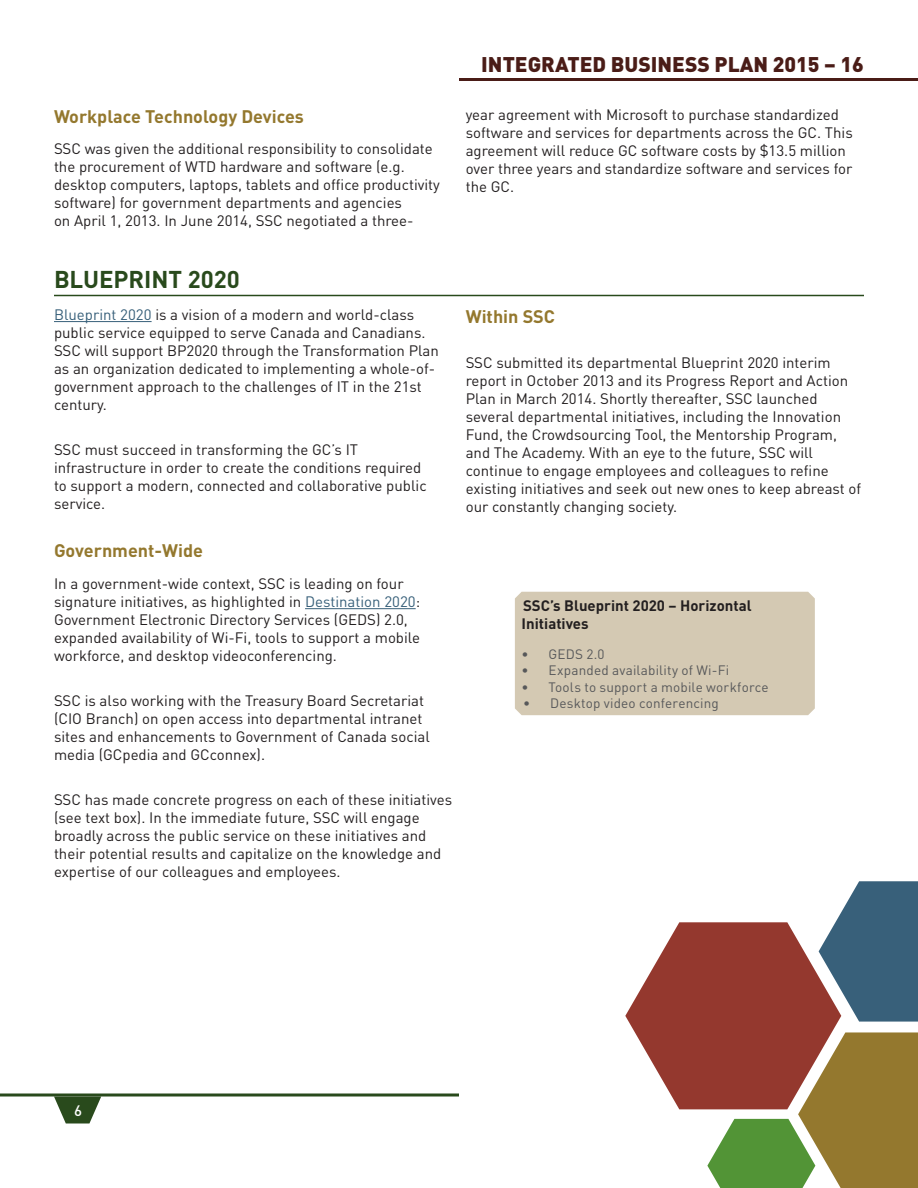
<style>
.page{position:relative;width:918px;height:1188px;background:#fff}
.page>*{position:absolute;margin:0;border:0;box-sizing:border-box;transform-origin:0 0}
.H2{font:700 24px "DIN";letter-spacing:-.005em;color:#294a1c}
.t1{font:900 21px "DIN";color:#4a1c17}
.H3{font:700 18px "DIN";color:#94782e}
.t2{font:15px/18px "DIN";color:#231f20}
.t3{font:700 15px/18px "DIN";color:#231f20}
.t4{font:500 15px "DIN";color:#fff}
.t5{font:13.5px "DIN";letter-spacing:.01em;color:#57585a}
.s1{color:#38607a}
</style>
<div class="page">
<hr style="left:459px;top:78px;width:459px;height:3px;background:#4a1c17">
<hr style="left:0;top:1094px;width:459px;height:2px;background:#294a1c">
<svg style="left:54px;top:1096px;width:47px;height:28px"></svg>
<hr style="left:54px;top:295px;width:810px;height:1px;background:#294a1c">
<hr style="left:54px;top:321px;width:98px;height:1px;background:#38607a">
<hr style="left:305px;top:608px;width:111px;height:1px;background:#38607a">
<div style="left:515px;top:592px;width:300px;height:123px;background:#d4c9b3"></div>
<svg style="left:625px;top:881px;width:293px;height:307px"></svg>
<p class="H3" style="left:54px;top:105px;width:251px">Workplace Technology Devices</p>
<p class="t2" style="left:54px;top:140px;width:388px">SSC was given the additional responsibility to consolidate the procurement of WTD hardware and software (e.g. desktop computers, laptops, tablets and office productivity software) for government departments and agencies<br>on April 1, 2013. In June 2014, SSC negotiated a three-</p>
<h2 class="t1" style="left:481px;top:50px;width:384px">INTEGRATED BUSINESS PLAN 2015 – 16</h2>
<p class="t2" style="left:466px;top:106px;width:389px">year agreement with Microsoft to purchase standardized software and services for departments across the GC. This agreement will reduce GC software costs by $13.5 million over three years and standardize software and services for the GC.</p>
<p class="H2" style="left:54px;top:264px;width:187px">BLUEPRINT 2020</p>
<p class="t2" style="left:54px;top:305px;width:386px"><span class="s1">Blueprint 2020</span> is a vision of a modern and world-class public service equipped to serve Canada and Canadians.<br>SSC will support BP2020 through the Transformation Plan as an organization dedicated to implementing a whole-of&shy;government approach to the challenges of IT in the 21st century.</p>
<p class="t2" style="left:54px;top:440px;width:374px">SSC must succeed in transforming the GC’s IT infrastructure in order to create the conditions required to support a modern, connected and collaborative public service.</p>
<p class="H3" style="left:54px;top:539px;width:151px">Government-Wide</p>
<p class="t2" style="left:54px;top:574px;width:368px">In a government-wide context, SSC is leading on four signature initiatives, as highlighted in <span class="s1">Destination 2020</span>:<br>Government Electronic Directory Services (GEDS) 2.0, expanded availability of Wi-Fi, tools to support a mobile workforce, and desktop videoconferencing.</p>
<p class="t2" style="left:54px;top:691px;width:377px">SSC is also working with the Treasury Board Secretariat (CIO Branch) on open access into departmental intranet sites and enhancements to Government of Canada social media (GCpedia and GCconnex).</p>
<p class="t2" style="left:54px;top:790px;width:400px">SSC has made concrete progress on each of these initiatives (see text box). In the immediate future, SSC will engage broadly across the public service on these initiatives and their potential results and capitalize on the knowledge and expertise of our colleagues and employees.</p>
<p class="H3" style="left:466px;top:305px;width:91px">Within SSC</p>
<p class="t2" style="left:466px;top:353px;width:397px">SSC submitted its departmental Blueprint 2020 interim report in October 2013 and its Progress Report and Action Plan in March 2014. Shortly thereafter, SSC launched several departmental initiatives, including the Innovation Fund, the Crowdsourcing Tool, the Mentorship Program, and The Academy. With an eye to the future, SSC will continue to engage employees and colleagues to refine existing initiatives and seek out new ones to keep abreast of our constantly changing society.</p>
<p class="t3" style="left:522px;top:596px;width:231px">SSC’s Blueprint 2020 – Horizontal<br>Initiatives</p>
<p class="t5" style="left:522px;top:646px;width:84px">• GEDS 2.0</p>
<p class="t5" style="left:522px;top:662px;width:209px">• Expanded availability of Wi-Fi</p>
<p class="t5" style="left:522px;top:679px;width:249px">• Tools to support a mobile workforce</p>
<p class="t5" style="left:523px;top:695px;width:197px">• Desktop video conferencing</p>
<p class="t4" style="left:74px;top:1101px;width:9px">6</p>
</div>
